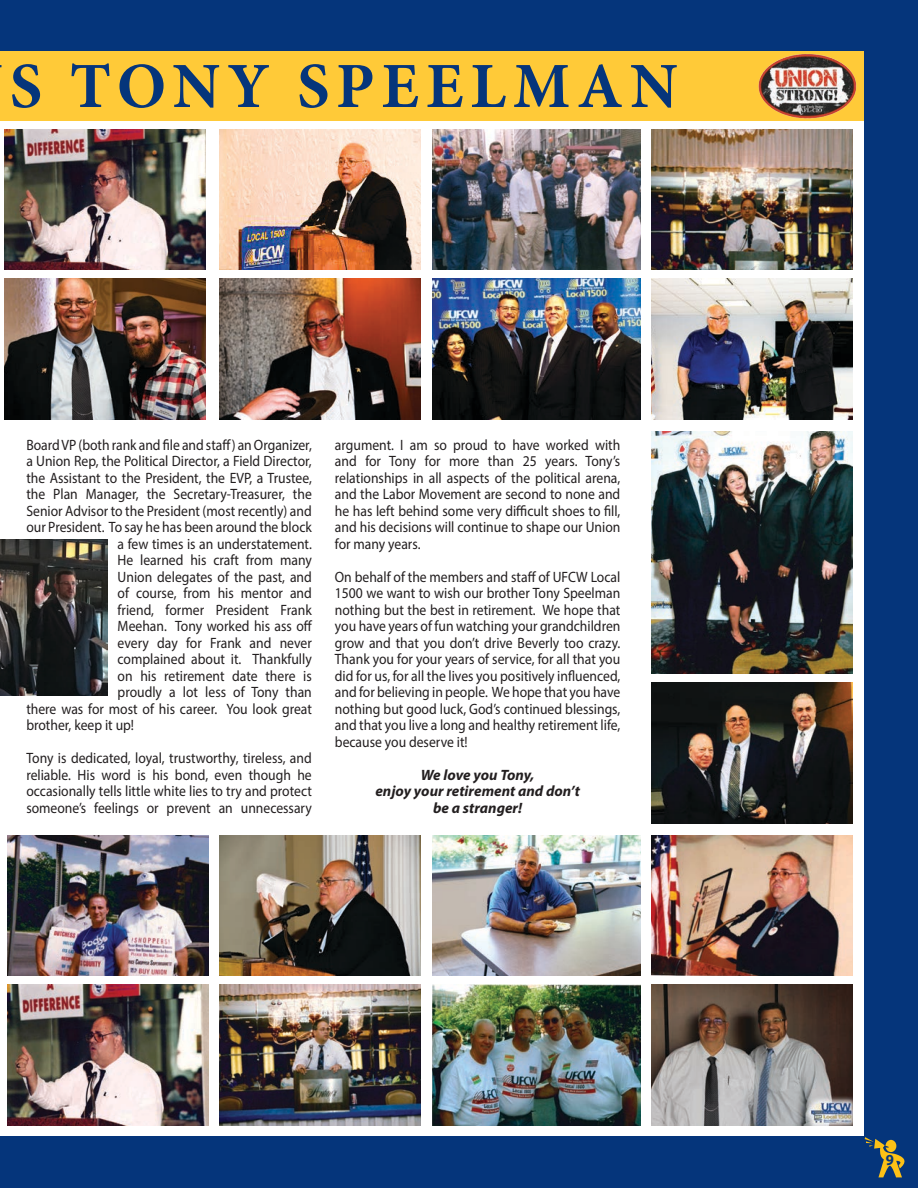
<style>
.page{position:relative;width:918px;height:1188px;background:#05357b}
.page>*{position:absolute;margin:0;border:0;box-sizing:border-box;transform-origin:0 0}
.t1{font:700 64.5px "Minion Pro";letter-spacing:.11em;color:#05357b}
.t2{font:700 15.45px "Myriad Pro";color:#05357b;scale:.95 1}
.t3{font:15px/16.5px "Myriad Pro";color:#231f20;text-align:justify;scale:.91 1}
.t4{font:italic 700 15px "Myriad Pro";color:#231f20}
</style>
<div class="page">
<div style="left:0;top:54px;width:864px;height:1082px;background:#fff"></div>
<svg style="left:865px;top:1137px;width:42px;height:40px;background:#5a6558"></svg>
<img style="left:4px;top:129px;width:201px;height:141px">
<img style="left:220px;top:129px;width:201px;height:141px">
<img style="left:652px;top:129px;width:201px;height:141px">
<img style="left:432px;top:129px;width:208px;height:141px">
<img style="left:7px;top:985px;width:201px;height:140px">
<img style="left:220px;top:835px;width:201px;height:140px">
<img style="left:4px;top:279px;width:201px;height:140px">
<img style="left:220px;top:279px;width:201px;height:140px">
<img style="left:652px;top:279px;width:201px;height:140px">
<img style="left:432px;top:279px;width:208px;height:140px">
<img style="left:7px;top:835px;width:201px;height:140px">
<img style="left:652px;top:835px;width:201px;height:140px">
<img style="left:432px;top:835px;width:208px;height:140px">
<img style="left:220px;top:985px;width:201px;height:140px">
<img style="left:432px;top:985px;width:208px;height:140px">
<img style="left:652px;top:683px;width:201px;height:140px">
<img style="left:652px;top:985px;width:201px;height:140px">
<img style="left:652px;top:432px;width:201px;height:242px">
<div style="left:0;top:52px;width:864px;height:69px;background:#ffca38"></div>
<img style="left:757px;top:51px;width:103px;height:68px">
<img style="left:0;top:539px;width:108px;height:157px">
<h1 class="t1" style="left:10px;top:41px;width:670px">S TONY SPEELMAN</h1>
<p class="t3" style="left:26px;top:436px;width:315px">Board VP (both rank and file and staff) an Organizer,</p>
<p class="t3" style="left:26px;top:453px;width:315px">a Union Rep, the Political Director, a Field Director,</p>
<p class="t3" style="left:26px;top:469px;width:315px">the Assistant to the President, the EVP, a Trustee,</p>
<p class="t3" style="left:26px;top:486px;width:315px">the Plan Manager, the Secretary-Treasurer, the</p>
<p class="t3" style="left:26px;top:502px;width:315px">Senior Advisor to the President (most recently) and</p>
<p class="t3" style="left:26px;top:519px;width:315px">our President. To say he has been around the block</p>
<p class="t3" style="left:118px;top:535px;width:215px">a few times is an understatement.</p>
<p class="t3" style="left:118px;top:552px;width:215px">He learned his craft from many</p>
<p class="t3" style="left:118px;top:568px;width:215px">Union delegates of the past, and</p>
<p class="t3" style="left:118px;top:585px;width:215px">of course, from his mentor and</p>
<p class="t3" style="left:118px;top:601px;width:215px">friend, former President Frank</p>
<p class="t3" style="left:118px;top:618px;width:216px">Meehan. Tony worked his ass off</p>
<p class="t3" style="left:118px;top:634px;width:215px">every day for Frank and never</p>
<p class="t3" style="left:118px;top:651px;width:215px">complained about it. Thankfully</p>
<p class="t3" style="left:118px;top:667px;width:215px">on his retirement date there is</p>
<p class="t3" style="left:118px;top:684px;width:215px">proudly a lot less of Tony than</p>
<p class="t3" style="left:26px;top:700px;width:315px">there was for most of his career. You look great</p>
<p class="t3" style="left:26px;top:717px;width:120px">brother, keep it up!</p>
<p class="t3" style="left:26px;top:750px;width:315px">Tony is dedicated, loyal, trustworthy, tireless, and reliable. His word is his bond, even though he occasionally tells little white lies to try and protect someone’s feelings or prevent an unnecessary</p>
<p class="t3" style="left:335px;top:436px;width:315px">argument. I am so proud to have worked with and for Tony for more than 25 years. Tony’s relationships in all aspects of the political arena, and the Labor Movement are second to none and he has left behind some very difficult shoes to fill, and his decisions will continue to shape our Union for many years.</p>
<p class="t3" style="left:335px;top:568px;width:315px">On behalf of the members and staff of UFCW Local 1500 we want to wish our brother Tony Speelman nothing but the best in retirement. We hope that you have years of fun watching your grandchildren grow and that you don’t drive Beverly too crazy.<br>Thank you for your years of service, for all that you did for us, for all the lives you positively influenced, and for believing in people. We hope that you have nothing but good luck, God’s continued blessings, and that you live a long and healthy retirement life, because you deserve it!</p>
<p class="t4" style="left:421px;top:765px;width:115px">We love you Tony,</p>
<p class="t4" style="left:375px;top:782px;width:206px">enjoy your retirement and don’t</p>
<p class="t4" style="left:433px;top:798px;width:90px">be a stranger!</p>
<p class="t2" style="left:886px;top:1150px;width:10px">9</p>
</div>
